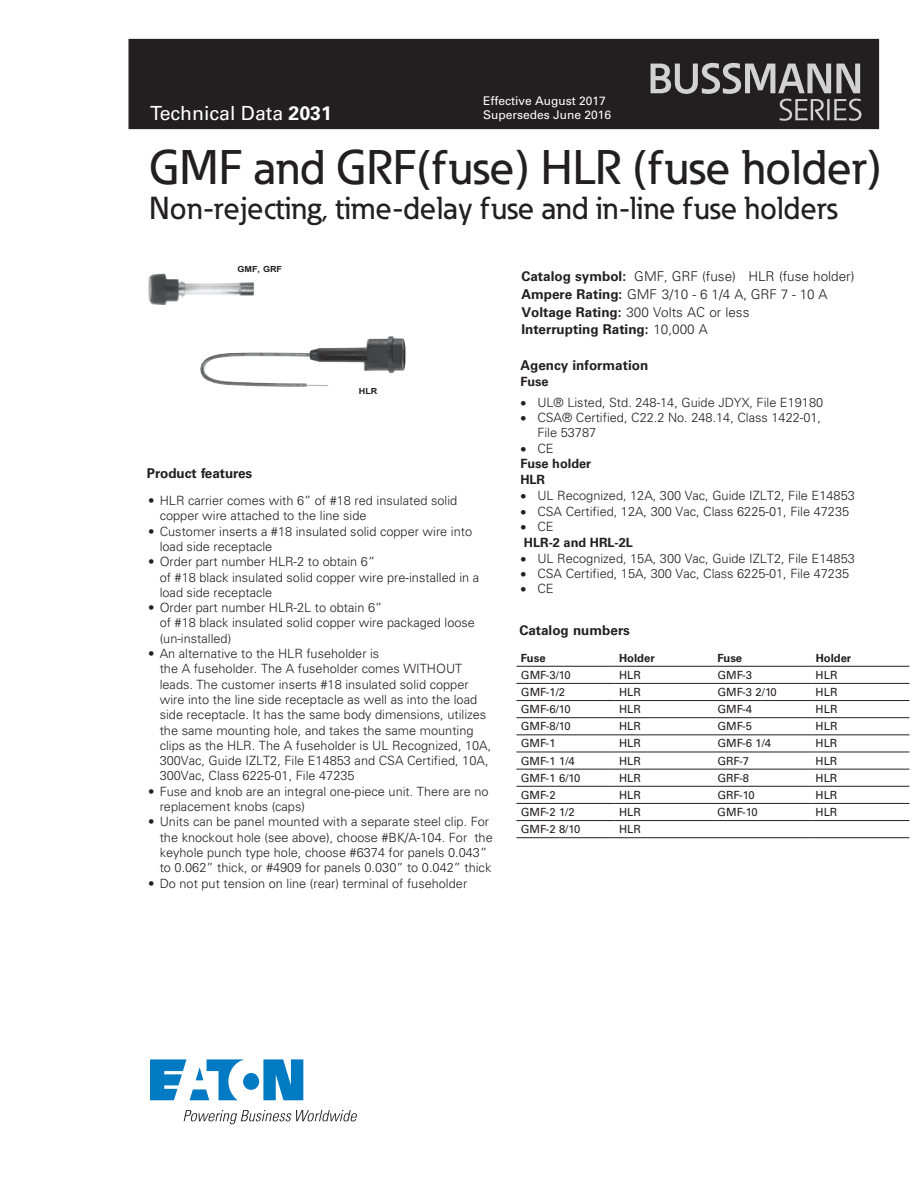
<style>
.page{position:relative;width:918px;height:1188px;background:#fff}
.page>*{position:absolute;margin:0;border:0;box-sizing:border-box;transform-origin:0 0}
._00_Product{font:500 48px "Eaton";color:#231f20}
._00_Product-2{font:500 31.5px "Eaton";color:#231f20}
._00_Application{font:19.5px "Univers LT Std";color:#fff}
.t1{font:300 13.5px/17.5px "Univers";color:#231f20}
._01_Head2{font:700 13.5px "Univers LT Std";color:#231f20}
.t2{font:300 12.75px/15.3px "Univers";color:#231f20}
.t3{font:700 12.75px/15.6px "Univers";color:#231f20}
.t4{font:700 12.75px "Univers LT Std";color:#231f20}
.t5{font:12px/14.4px "Univers LT Std";color:#fff}
.t6{font:11.25px "Univers LT Std";color:#231f20}
.t7{font:700 11.25px "Univers LT Std";color:#231f20}
.t8{font:700 8.4px "Arial";color:#231f20;scale:1.08 1}
.s1{font-weight:700}
.s2{font-family:"Helvetica Neue";font-weight:400}
.s3{font-weight:300}
</style>
<div class="page">
<div style="left:129px;top:39px;width:750px;height:90px;background:#231f20"></div>
<svg style="left:651px;top:63px;width:210px;height:58px"></svg>
<svg style="left:150px;top:1059px;width:153px;height:41px"></svg>
<svg style="left:184px;top:1110px;width:173px;height:14px"></svg>
<img style="left:148px;top:274px;width:106px;height:31px">
<img style="left:200px;top:336px;width:205px;height:51px">
<hr style="left:516px;top:666px;width:99px;height:1px;background:#231f20">
<hr style="left:615px;top:666px;width:98px;height:1px;background:#231f20">
<hr style="left:713px;top:666px;width:98px;height:1px;background:#231f20">
<hr style="left:811px;top:666px;width:98px;height:1px;background:#231f20">
<hr style="left:516px;top:683px;width:99px;height:1px;background:#231f20">
<hr style="left:615px;top:683px;width:98px;height:1px;background:#231f20">
<hr style="left:713px;top:683px;width:98px;height:1px;background:#231f20">
<hr style="left:811px;top:683px;width:98px;height:1px;background:#231f20">
<hr style="left:516px;top:700px;width:99px;height:1px;background:#231f20">
<hr style="left:615px;top:700px;width:98px;height:1px;background:#231f20">
<hr style="left:713px;top:700px;width:98px;height:1px;background:#231f20">
<hr style="left:811px;top:700px;width:98px;height:1px;background:#231f20">
<hr style="left:516px;top:717px;width:99px;height:1px;background:#231f20">
<hr style="left:615px;top:717px;width:98px;height:1px;background:#231f20">
<hr style="left:713px;top:717px;width:98px;height:1px;background:#231f20">
<hr style="left:811px;top:717px;width:98px;height:1px;background:#231f20">
<hr style="left:516px;top:735px;width:99px;height:1px;background:#231f20">
<hr style="left:615px;top:735px;width:98px;height:1px;background:#231f20">
<hr style="left:713px;top:735px;width:98px;height:1px;background:#231f20">
<hr style="left:811px;top:735px;width:98px;height:1px;background:#231f20">
<hr style="left:516px;top:752px;width:99px;height:1px;background:#231f20">
<hr style="left:615px;top:752px;width:98px;height:1px;background:#231f20">
<hr style="left:713px;top:752px;width:98px;height:1px;background:#231f20">
<hr style="left:811px;top:752px;width:98px;height:1px;background:#231f20">
<hr style="left:516px;top:769px;width:99px;height:1px;background:#231f20">
<hr style="left:615px;top:769px;width:98px;height:1px;background:#231f20">
<hr style="left:713px;top:769px;width:98px;height:1px;background:#231f20">
<hr style="left:811px;top:769px;width:98px;height:1px;background:#231f20">
<hr style="left:516px;top:786px;width:99px;height:1px;background:#231f20">
<hr style="left:615px;top:786px;width:98px;height:1px;background:#231f20">
<hr style="left:713px;top:786px;width:98px;height:1px;background:#231f20">
<hr style="left:811px;top:786px;width:98px;height:1px;background:#231f20">
<hr style="left:516px;top:803px;width:99px;height:1px;background:#231f20">
<hr style="left:615px;top:803px;width:98px;height:1px;background:#231f20">
<hr style="left:713px;top:803px;width:98px;height:1px;background:#231f20">
<hr style="left:811px;top:803px;width:98px;height:1px;background:#231f20">
<hr style="left:516px;top:820px;width:99px;height:1px;background:#231f20">
<hr style="left:615px;top:820px;width:98px;height:1px;background:#231f20">
<hr style="left:713px;top:820px;width:98px;height:1px;background:#231f20">
<hr style="left:811px;top:820px;width:98px;height:1px;background:#231f20">
<hr style="left:516px;top:837px;width:99px;height:1px;background:#231f20">
<hr style="left:615px;top:837px;width:98px;height:1px;background:#231f20">
<hr style="left:713px;top:837px;width:98px;height:1px;background:#231f20">
<hr style="left:811px;top:837px;width:98px;height:1px;background:#231f20">
<p class="_00_Application" style="left:150px;top:102px;width:183px">Technical Data <span class="s1">2031</span></p>
<p class="t5" style="left:483px;top:93px;width:130px">Effective August 2017<br>Supersedes June 2016</p>
<p class="_00_Product" style="left:149px;top:137px;width:734px">GMF and GRF(fuse) HLR (fuse holder)</p>
<p class="_00_Product-2" style="left:149px;top:189px;width:690px">Non-rejecting, time-delay fuse and in-line fuse holders</p>
<p class="t8" style="left:237px;top:263px;width:43px">GMF, GRF</p>
<p class="_01_Head2" style="left:147px;top:466px;width:107px">Product features</p>
<p class="t8" style="left:359px;top:386px;width:19px">HLR</p>
<p class="t2" style="left:160px;top:493px;width:299px;text-indent:-11px"><span class="s2">•</span> HLR carrier comes with 6” of #18 red insulated solid copper wire attached to the line side</p>
<p class="t2" style="left:160px;top:524px;width:314px;text-indent:-11px"><span class="s2">•</span> Customer inserts a #18 insulated solid copper wire into load side receptacle</p>
<p class="t2" style="left:160px;top:554px;width:321px;text-indent:-11px"><span class="s2">•</span> Order part number HLR-2 to obtain 6”<br>of #18 black insulated solid copper wire pre-installed in a load side receptacle</p>
<p class="t2" style="left:160px;top:600px;width:317px;text-indent:-11px"><span class="s2">•</span> Order part number HLR-2L to obtain 6”<br>of #18 black insulated solid copper wire packaged loose (un-installed)</p>
<p class="t2" style="left:160px;top:646px;width:333px;text-indent:-11px"><span class="s2">•</span> An alternative to the HLR fuseholder is<br>the A fuseholder. The A fuseholder comes WITHOUT leads. The customer inserts #18 insulated solid copper wire into the line side receptacle as well as into the load side receptacle. It has the same body dimensions, utilizes the same mounting hole, and takes the same mounting clips as the HLR. The A fuseholder is UL Recognized, 10A, 300Vac, Guide IZLT2, File E14853 and CSA Certified, 10A, 300Vac, Class 6225-01, File 47235</p>
<p class="t2" style="left:160px;top:784px;width:330px;text-indent:-11px"><span class="s2">•</span> Fuse and knob are an integral one-piece unit. There are no replacement knobs (caps)</p>
<p class="t2" style="left:160px;top:814px;width:335px;text-indent:-11px"><span class="s2">•</span> Units can be panel mounted with a separate steel clip. For the knockout hole (see above), choose #BK/A-104. For the keyhole punch type hole, choose #6374 for panels 0.043” to 0.062” thick, or #4909 for panels 0.030” to 0.042” thick</p>
<p class="t2" style="left:148px;top:875px;width:320px"><span class="s2">•</span> Do not put tension on line (rear) terminal of fuseholder</p>
<p class="t1" style="left:521px;top:267px;width:335px"><span class="s1">Catalog symbol:</span> GMF, GRF (fuse) HLR (fuse holder)<br><span class="s1">Ampere Rating:</span> GMF 3/10 - 6 1/4 A, GRF 7 - 10 A <span class="s1">Voltage Rating:</span> 300 Volts AC or less<br><span class="s1">Interrupting Rating:</span> 10,000 A</p>
<p class="_01_Head2" style="left:520px;top:357px;width:129px">Agency information</p>
<p class="t4" style="left:520px;top:374px;width:30px">Fuse</p>
<p class="t2" style="left:520px;top:395px;width:304px">• UL® Listed, Std. 248-14, Guide JDYX, File E19180</p>
<p class="t2" style="left:537px;top:410px;width:285px;text-indent:-17px">• CSA® Certified, C22.2 No. 248.14, Class 1422-01,<br>File 53787</p>
<p class="t3" style="left:520px;top:441px;width:72px">• <span class="s3">CE<br></span>Fuse holder<br>HLR</p>
<p class="t2" style="left:520px;top:488px;width:336px">• UL Recognized, 12A, 300 Vac, Guide IZLT2, File E14853</p>
<p class="t2" style="left:520px;top:503px;width:330px">• CSA Certified, 12A, 300 Vac, Class 6225-01, File 47235</p>
<p class="t3" style="left:520px;top:519px;width:114px">• <span class="s3">CE<br></span>HLR-2 and HRL-2L</p>
<p class="t2" style="left:520px;top:550px;width:336px">• UL Recognized, 15A, 300 Vac, Guide IZLT2, File E14853</p>
<p class="t2" style="left:520px;top:566px;width:330px">• CSA Certified, 15A, 300 Vac, Class 6225-01, File 47235</p>
<p class="t2" style="left:520px;top:581px;width:35px">• CE</p>
<p class="_01_Head2" style="left:519px;top:623px;width:112px">Catalog numbers</p>
<p class="t7" style="left:521px;top:651px;width:26px">Fuse</p>
<p class="t7" style="left:619px;top:651px;width:37px">Holder</p>
<p class="t7" style="left:717px;top:651px;width:26px">Fuse</p>
<p class="t7" style="left:816px;top:651px;width:37px">Holder</p>
<p class="t6" style="left:521px;top:668px;width:51px">GMF-3/10</p>
<p class="t6" style="left:619px;top:668px;width:23px">HLR</p>
<p class="t6" style="left:717px;top:668px;width:36px">GMF-3</p>
<p class="t6" style="left:816px;top:668px;width:23px">HLR</p>
<p class="t6" style="left:521px;top:685px;width:46px">GMF-1/2</p>
<p class="t6" style="left:619px;top:685px;width:23px">HLR</p>
<p class="t6" style="left:717px;top:685px;width:61px">GMF-3 2/10</p>
<p class="t6" style="left:816px;top:685px;width:23px">HLR</p>
<p class="t6" style="left:521px;top:703px;width:51px">GMF-6/10</p>
<p class="t6" style="left:619px;top:703px;width:23px">HLR</p>
<p class="t6" style="left:717px;top:703px;width:36px">GMF-4</p>
<p class="t6" style="left:816px;top:703px;width:23px">HLR</p>
<p class="t6" style="left:521px;top:720px;width:51px">GMF-8/10</p>
<p class="t6" style="left:619px;top:720px;width:23px">HLR</p>
<p class="t6" style="left:717px;top:720px;width:36px">GMF-5</p>
<p class="t6" style="left:816px;top:720px;width:23px">HLR</p>
<p class="t6" style="left:521px;top:737px;width:36px">GMF-1</p>
<p class="t6" style="left:619px;top:737px;width:23px">HLR</p>
<p class="t6" style="left:717px;top:737px;width:55px">GMF-6 1/4</p>
<p class="t6" style="left:816px;top:737px;width:23px">HLR</p>
<p class="t6" style="left:521px;top:754px;width:55px">GMF-1 1/4</p>
<p class="t6" style="left:619px;top:754px;width:23px">HLR</p>
<p class="t6" style="left:717px;top:754px;width:33px">GRF-7</p>
<p class="t6" style="left:816px;top:754px;width:23px">HLR</p>
<p class="t6" style="left:521px;top:771px;width:61px">GMF-1 6/10</p>
<p class="t6" style="left:619px;top:771px;width:23px">HLR</p>
<p class="t6" style="left:717px;top:771px;width:33px">GRF-8</p>
<p class="t6" style="left:816px;top:771px;width:23px">HLR</p>
<p class="t6" style="left:521px;top:788px;width:36px">GMF-2</p>
<p class="t6" style="left:619px;top:788px;width:23px">HLR</p>
<p class="t6" style="left:717px;top:788px;width:39px">GRF-10</p>
<p class="t6" style="left:816px;top:788px;width:23px">HLR</p>
<p class="t6" style="left:521px;top:805px;width:55px">GMF-2 1/2</p>
<p class="t6" style="left:619px;top:805px;width:23px">HLR</p>
<p class="t6" style="left:717px;top:805px;width:42px">GMF-10</p>
<p class="t6" style="left:816px;top:805px;width:23px">HLR</p>
<p class="t6" style="left:521px;top:823px;width:61px">GMF-2 8/10</p>
<p class="t6" style="left:619px;top:823px;width:23px">HLR</p>
</div>
